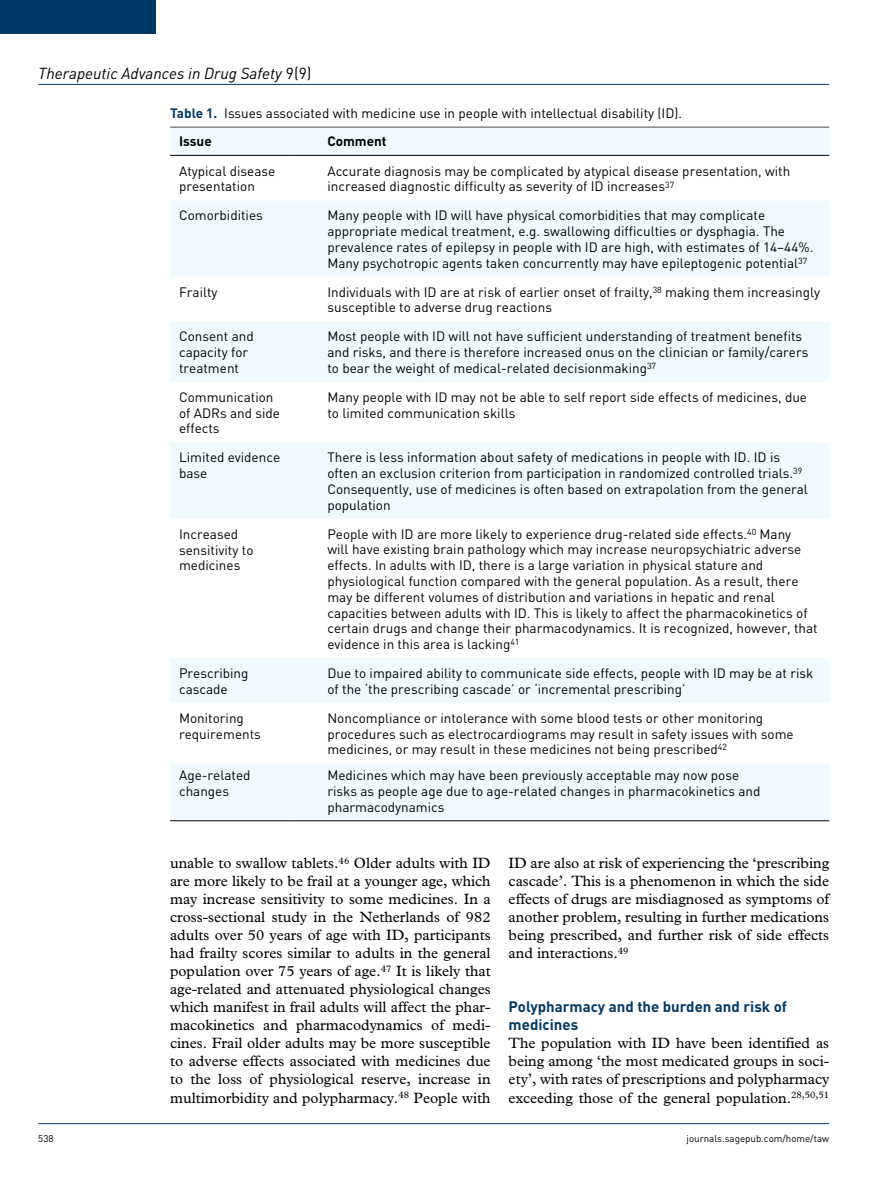
<style>
.page{position:relative;width:893px;height:1191px;background:#fff}
.page>*{position:absolute;margin:0;border:0;box-sizing:border-box;transform-origin:0 0}
.t1{font:italic 15.75px "DIN";color:#000}
.t2{font:15px/18px "Plantin Std";color:#000;text-align:justify}
.t3{font:700 15px/18px "DIN";color:#003965}
.t4{font:13.5px/15.8px "DIN";color:#000}
.t5{font:700 13.5px "DIN";color:#000}
.t6{font:9.75px "DIN";color:#000}
.s1{font-style:normal}
.s2{font-weight:700;color:#003965}
.s3{font-weight:700}
</style>
<div class="page">
<hr style="left:38px;top:84px;width:791px;height:1px;background:#003965">
<hr style="left:38px;top:1123px;width:791px;height:1px;background:#003965">
<div style="left:0;top:0;width:155px;height:34px;background:#003965"></div>
<hr style="left:170px;top:127px;width:659px;height:1px;background:#000">
<div style="left:170px;top:128px;width:659px;height:692px;background:#eff9fe"></div>
<svg style="left:170px;top:156px;width:659px;height:607px"></svg>
<hr style="left:170px;top:155px;width:119px;height:1px;background:#000">
<hr style="left:289px;top:155px;width:540px;height:1px;background:#000">
<hr style="left:170px;top:820px;width:119px;height:1px;background:#000">
<hr style="left:289px;top:820px;width:540px;height:1px;background:#000">
<p class="t1" style="left:38px;top:63px;width:275px">Therapeutic Advances in Drug Safety <span class="s1">9(9)</span></p>
<p class="t4" style="left:179px;top:98px;width:504px;line-height:28.5px;text-indent:-9px"><span class="s2">Table 1.</span> Issues associated with medicine use in people with intellectual disability (ID).<br><span class="s3">Issue</span></p>
<p class="t5" style="left:327px;top:133px;width:61px">Comment</p>
<p class="t4" style="left:179px;top:163px;width:98px">Atypical disease presentation</p>
<p class="t4" style="left:327px;top:163px;width:464px">Accurate diagnosis may be complicated by atypical disease presentation, with increased diagnostic difficulty as severity of ID increases<sup>37</sup></p>
<p class="t4" style="left:179px;top:207px;width:85px">Comorbidities</p>
<p class="t4" style="left:327px;top:207px;width:487px">Many people with ID will have physical comorbidities that may complicate appropriate medical treatment, e.g. swallowing difficulties or dysphagia. The prevalence rates of epilepsy in people with ID are high, with estimates of 14–44%.<br>Many psychotropic agents taken concurrently may have epileptogenic potential<sup>37</sup></p>
<p class="t4" style="left:179px;top:284px;width:40px">Frailty</p>
<p class="t4" style="left:327px;top:284px;width:494px">Individuals with ID are at risk of earlier onset of frailty,<sup>38</sup> making them increasingly susceptible to adverse drug reactions</p>
<p class="t4" style="left:179px;top:328px;width:76px">Consent and capacity for treatment</p>
<p class="t4" style="left:327px;top:328px;width:482px">Most people with ID will not have sufficient understanding of treatment benefits and risks, and there is therefore increased onus on the clinician or family/carers to bear the weight of medical-related decisionmaking<sup>37</sup></p>
<p class="t4" style="left:179px;top:389px;width:103px">Communication of ADRs and side effects</p>
<p class="t4" style="left:327px;top:389px;width:481px">Many people with ID may not be able to self report side effects of medicines, due to limited communication skills</p>
<p class="t4" style="left:179px;top:449px;width:103px">Limited evidence base</p>
<p class="t4" style="left:327px;top:449px;width:482px">There is less information about safety of medications in people with ID. ID is often an exclusion criterion from participation in randomized controlled trials.<sup>39<br></sup>Consequently, use of medicines is often based on extrapolation from the general population</p>
<p class="t4" style="left:179px;top:526px;width:76px">Increased sensitivity to medicines</p>
<p class="t4" style="left:327px;top:526px;width:492px">People with ID are more likely to experience drug-related side effects.<sup>40</sup> Many<br>will have existing brain pathology which may increase neuropsychiatric adverse effects. In adults with ID, there is a large variation in physical stature and physiological function compared with the general population. As a result, there may be different volumes of distribution and variations in hepatic and renal capacities between adults with ID. This is likely to affect the pharmacokinetics of certain drugs and change their pharmacodynamics. It is recognized, however, that evidence in this area is lacking<sup>41</sup></p>
<p class="t4" style="left:179px;top:665px;width:71px">Prescribing cascade</p>
<p class="t4" style="left:327px;top:665px;width:488px">Due to impaired ability to communicate side effects, people with ID may be at risk of the ‘the prescribing cascade’ or ‘incremental prescribing’</p>
<p class="t4" style="left:179px;top:710px;width:83px">Monitoring requirements</p>
<p class="t4" style="left:327px;top:710px;width:468px">Noncompliance or intolerance with some blood tests or other monitoring procedures such as electrocardiograms may result in safety issues with some medicines, or may result in these medicines not being prescribed<sup>42</sup></p>
<p class="t4" style="left:179px;top:767px;width:73px">Age-related changes</p>
<p class="t4" style="left:327px;top:767px;width:435px">Medicines which may have been previously acceptable may now pose risks as people age due to age-related changes in pharmacokinetics and pharmacodynamics</p>
<p class="t2" style="left:170px;top:854px;width:322px">unable to swallow tablets.<sup>46</sup> Older adults with ID are more likely to be frail at a younger age, which may increase sensitivity to some medicines. In a cross-sectional study in the Netherlands of 982 adults over 50 years of age with ID, participants had frailty scores similar to adults in the general population over 75 years of age.<sup>47</sup> It is likely that age-related and attenuated physiological changes which manifest in frail adults will affect the phar&shy;macokinetics and pharmacodynamics of medi&shy;cines. Frail older adults may be more susceptible to adverse effects associated with medicines due to the loss of physiological reserve, increase in multimorbidity and polypharmacy.<sup>48</sup> People with</p>
<p class="t2" style="left:509px;top:854px;width:322px">ID are also at risk of experiencing the ‘prescribing cascade’. This is a phenomenon in which the side effects of drugs are misdiagnosed as symptoms of another problem, resulting in further medications being prescribed, and further risk of side effects and interactions.<sup>49</sup></p>
<p class="t3" style="left:509px;top:997px;width:280px">Polypharmacy and the burden and risk of medicines</p>
<p class="t2" style="left:509px;top:1034px;width:322px">The population with ID have been identified as being among ‘the most medicated groups in soci&shy;ety’, with rates of prescriptions and polypharmacy exceeding those of the general population.<sup>28,50,51</sup></p>
<p class="t6" style="left:38px;top:1132px;width:17px">538</p>
<p class="t6" style="left:687px;top:1132px;width:144px">journals.sagepub.com/home/taw</p>
</div>
